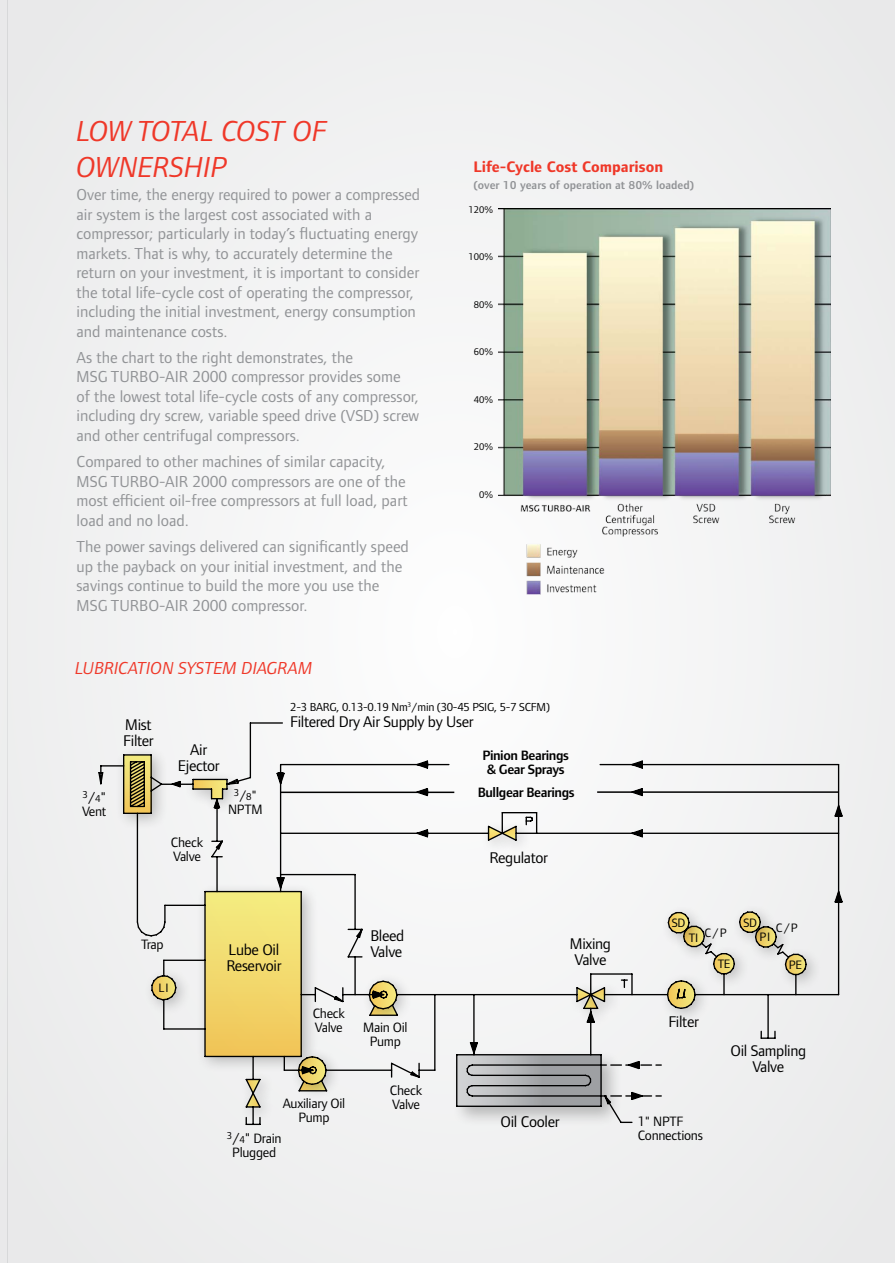
<style>
.page{position:relative;width:895px;height:1263px;background:#fff}
.page>*{position:absolute;margin:0;border:0;box-sizing:border-box;transform-origin:0 0}
.t1{font:italic 30px/36px "Foundry Form Sans";color:#ef3829}
.t2{font:italic 18px "Foundry Form Sans";color:#ef3829}
.t3{font:16.5px/19.5px "Foundry Form Sans";color:#919396}
.t4{font:16.05px/16px "Foundry Form Sans";letter-spacing:-.02em;color:#000}
.t5{font:700 15.75px "Foundry Form Sans";color:#ef3829}
.t6{font:14.1px/14.1px "Foundry Form Sans";letter-spacing:-.02em;color:#000}
.t7{font:600 14.1px/14.1px "Foundry Form Sans";letter-spacing:-.03em;color:#000;text-align:center}
.t8{font:12.6px "Foundry Form Sans";letter-spacing:-.02em;color:#000}
.t9{font:12px "Foundry Form Sans";letter-spacing:-.02em;color:#000}
.t10{font:600 11.85px "Foundry Form Sans";color:#919396}
.t11{font:10.35px "Foundry Form Sans";color:#000}
.t12{font:10.05px "Foundry Form Sans";color:#000}
.s1{font-size:14.7px}
.s2{font-size:14.1px}
.s3{font-size:10.35px}
</style>
<div class="page">
<div style="left:0;top:0;width:8px;height:1263px;background:#ececed"></div>
<div style="left:8px;top:0;width:887px;height:1263px;background:#eff0f0"></div>
<svg style="left:98px;top:722px;width:745px;height:404px"></svg>
<div style="left:196px;top:882px;width:122px;height:192px;background:#000;opacity:.25"></div>
<div style="left:205px;top:892px;width:97px;height:164px;background:linear-gradient(to bottom,#f4ee82,#f1c558)"></div>
<div style="left:115px;top:746px;width:54px;height:85px;background:#000;opacity:.25"></div>
<svg style="left:124px;top:755px;width:27px;height:58px;background:#a6954b"></svg>
<div style="left:184px;top:770px;width:60px;height:45px;background:#000;opacity:.25"></div>
<svg style="left:193px;top:779px;width:34px;height:19px"></svg>
<div style="left:144px;top:967px;width:48px;height:49px;background:#000;opacity:.25"></div>
<svg style="left:152px;top:976px;width:24px;height:24px"></svg>
<div style="left:290px;top:1048px;width:52px;height:53px;background:#000;opacity:.25"></div>
<svg style="left:298px;top:1056px;width:28px;height:28px"></svg>
<div style="left:361px;top:972px;width:52px;height:53px;background:#000;opacity:.25"></div>
<svg style="left:370px;top:981px;width:27px;height:27px"></svg>
<div style="left:659px;top:972px;width:52px;height:52px;background:#000;opacity:.25"></div>
<svg style="left:668px;top:980px;width:27px;height:28px"></svg>
<div style="left:660px;top:904px;width:45px;height:45px;background:#000;opacity:.25"></div>
<svg style="left:668px;top:912px;width:21px;height:21px"></svg>
<div style="left:674px;top:917px;width:46px;height:46px;background:#000;opacity:.25"></div>
<svg style="left:683px;top:926px;width:20px;height:20px"></svg>
<div style="left:705px;top:945px;width:45px;height:45px;background:#000;opacity:.25"></div>
<svg style="left:713px;top:953px;width:21px;height:20px"></svg>
<div style="left:731px;top:903px;width:45px;height:46px;background:#000;opacity:.25"></div>
<svg style="left:740px;top:912px;width:20px;height:20px"></svg>
<div style="left:747px;top:918px;width:45px;height:46px;background:#000;opacity:.25"></div>
<svg style="left:756px;top:927px;width:20px;height:20px"></svg>
<div style="left:777px;top:946px;width:45px;height:45px;background:#000;opacity:.25"></div>
<svg style="left:785px;top:954px;width:21px;height:21px"></svg>
<div style="left:479px;top:819px;width:38px;height:37px;background:#000;opacity:.25"></div>
<div style="left:495px;top:819px;width:37px;height:36px;background:#000;opacity:.25"></div>
<svg style="left:489px;top:826px;width:26px;height:14px"></svg>
<div style="left:568px;top:980px;width:38px;height:37px;background:#000;opacity:.25"></div>
<div style="left:585px;top:980px;width:37px;height:37px;background:#000;opacity:.25"></div>
<div style="left:576px;top:989px;width:37px;height:37px;background:#000;opacity:.25"></div>
<svg style="left:578px;top:987px;width:27px;height:22px"></svg>
<div style="left:452px;top:1050px;width:170px;height:77px;background:#000;opacity:.25"></div>
<svg style="left:457px;top:1055px;width:144px;height:51px;background:#9a9c9e"></svg>
<div style="left:239px;top:1070px;width:37px;height:37px;background:#000;opacity:.25"></div>
<div style="left:239px;top:1086px;width:36px;height:38px;background:#000;opacity:.25"></div>
<svg style="left:246px;top:1079px;width:14px;height:28px"></svg>
<svg style="left:299px;top:1081px;width:28px;height:10px"></svg>
<svg style="left:370px;top:1005px;width:27px;height:10px"></svg>
<img style="left:499px;top:209px;width:331px;height:385px">
<hr style="left:280px;top:791px;width:174px;height:2px;background:#000">
<hr style="left:597px;top:791px;width:241px;height:2px;background:#000">
<h1 class="t1" style="left:77px;top:114px;width:252px">LOW TOTAL COST OF<br>OWNERSHIP</h1>
<p class="t3" style="left:77px;top:185px;width:345px">Over time, the energy required to power a compressed air system is the largest cost associated with a compressor; particularly in today’s fluctuating energy markets. That is why, to accurately determine the return on your investment, it is important to consider the total life-cycle cost of operating the compressor, including the initial investment, energy consumption and maintenance costs.</p>
<p class="t3" style="left:77px;top:348px;width:344px">As the chart to the right demonstrates, the<br>MSG TURBO-AIR 2000 compressor provides some<br>of the lowest total life-cycle costs of any compressor, including dry screw, variable speed drive (VSD) screw and other centrifugal compressors.</p>
<p class="t3" style="left:77px;top:452px;width:333px">Compared to other machines of similar capacity, MSG TURBO-AIR 2000 compressors are one of the most efficient oil-free compressors at full load, part load and no load.</p>
<p class="t3" style="left:77px;top:537px;width:334px">The power savings delivered can significantly speed up the payback on your initial investment, and the savings continue to build the more you use the MSG TURBO-AIR 2000 compressor.</p>
<p class="t2" style="left:75px;top:658px;width:239px">LUBRICATION SYSTEM DIAGRAM</p>
<p class="t5" style="left:473px;top:157px;width:191px">Life-Cycle Cost Comparison</p>
<p class="t10" style="left:473px;top:178px;width:222px">(over 10 years of operation at 80% loaded)</p>
<p class="t12" style="left:468px;top:204px;width:26px">120%</p>
<p class="t12" style="left:468px;top:251px;width:26px">100%</p>
<p class="t12" style="left:474px;top:299px;width:21px">80%</p>
<p class="t12" style="left:474px;top:346px;width:21px">60%</p>
<p class="t12" style="left:474px;top:393px;width:21px">40%</p>
<p class="t12" style="left:474px;top:441px;width:21px">20%</p>
<p class="t12" style="left:479px;top:488px;width:15px">0%</p>
<p class="t11" style="left:82px;top:790px;width:25px">3<span class="s1">/</span>4<span class="s1">"</span></p>
<p class="t6" style="left:82px;top:804px;width:26px">Vent</p>
<p class="t9" style="left:290px;top:700px;width:261px">2-3 BARG, 0.13-0.19 Nm<sup>3</sup>/min (30-45 PSIG, 5-7 SCFM)</p>
<p class="t4" style="left:125px;top:717px;width:28px">Mist</p>
<p class="t4" style="left:290px;top:714px;width:185px">Filtered Dry Air Supply by User</p>
<p class="t4" style="left:123px;top:733px;width:32px">Filter</p>
<p class="t4" style="left:178px;top:741px;width:43px;text-align:center">Air<br>Ejector</p>
<p class="t7" style="left:482px;top:748px;width:88px">Pinion Bearings &amp; Gear Sprays</p>
<p class="t7" style="left:478px;top:786px;width:98px">Bullgear Bearings</p>
<p class="t11" style="left:234px;top:789px;width:24px">3<span class="s2">/</span>8<span class="s2">"</span></p>
<p class="t6" style="left:228px;top:803px;width:36px">NPTM</p>
<p class="t6" style="left:171px;top:835px;width:34px">Check<br>Valve</p>
<p class="t4" style="left:489px;top:849px;width:60px">Regulator</p>
<p class="t6" style="left:141px;top:937px;width:24px">Trap</p>
<p class="t8" style="left:158px;top:981px;width:12px">LI</p>
<p class="t4" style="left:226px;top:942px;width:57px">Lube Oil<br>Reservoir</p>
<p class="t6" style="left:313px;top:1006px;width:34px">Check<br>Valve</p>
<p class="t6" style="left:283px;top:1096px;width:64px;text-align:center">Auxiliary Oil<br>Pump</p>
<p class="t6" style="left:227px;top:1131px;width:56px;text-align:center"><sup>3</sup><span class="s1">/</span><span class="s3">4</span><span class="s1">"</span> Drain<br>Plugged</p>
<p class="t4" style="left:370px;top:928px;width:35px">Bleed<br>Valve</p>
<p class="t6" style="left:363px;top:1020px;width:46px;text-align:center">Main Oil<br>Pump</p>
<p class="t6" style="left:390px;top:1083px;width:34px">Check<br>Valve</p>
<p class="t4" style="left:570px;top:935px;width:43px">Mixing<br>Valve</p>
<p class="t4" style="left:500px;top:1113px;width:61px">Oil Cooler</p>
<p class="t8" style="left:672px;top:916px;width:15px">SD</p>
<p class="t8" style="left:743px;top:915px;width:15px">SD</p>
<p class="t8" style="left:689px;top:930px;width:11px">TI</p>
<p class="t8" style="left:717px;top:957px;width:14px">TE</p>
<p class="t8" style="left:775px;top:921px;width:24px">C/P</p>
<p class="t8" style="left:788px;top:957px;width:15px">PE</p>
<p class="t8" style="left:704px;top:925px;width:24px">C/P</p>
<p class="t8" style="left:759px;top:929px;width:12px">PI</p>
<p class="t4" style="left:668px;top:1013px;width:32px">Filter</p>
<p class="t6" style="left:638px;top:1114px;width:67px">1" NPTF<br>Connections</p>
<p class="t4" style="left:730px;top:1043px;width:77px;text-align:center">Oil Sampling<br>Valve</p>
</div>
